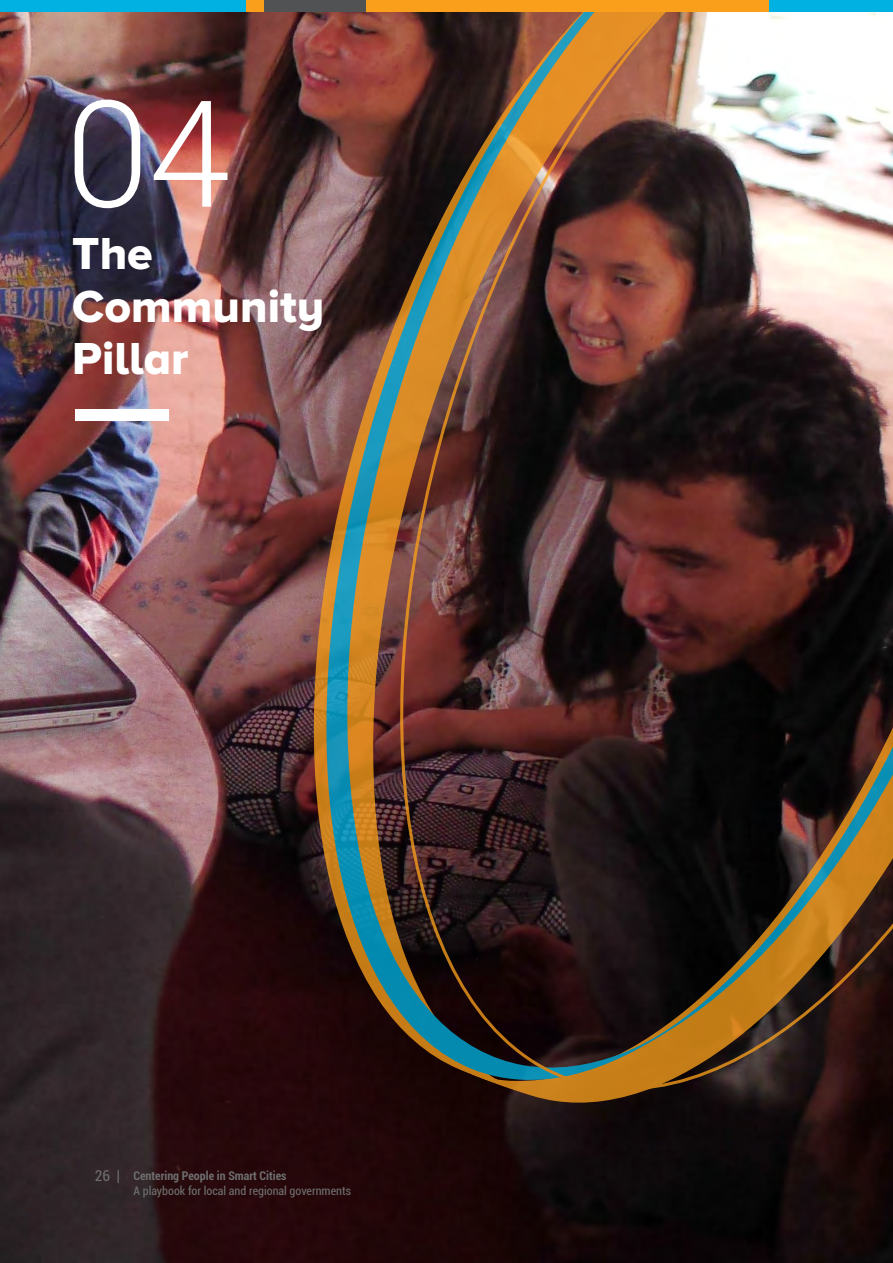
<style>
.page{position:relative;width:893px;height:1263px;background:#fff}
.page>*{position:absolute;margin:0;border:0;box-sizing:border-box;transform-origin:0 0}
.t1{font:300 148.5px "Roboto";color:#fff}
.t2{font:46.5px/52.5px "Proxima Nova A Extrabld";color:#fff}
.t3{font:condensed 12px/14.4px "Roboto";color:#6e6e6e}
.s1{font-size:15px}
.s2{font-weight:700}
</style>
<div class="page">
<img style="left:0;top:12px;width:893px;height:1251px">
<div style="left:75px;top:409px;width:93px;height:12px;background:#fff"></div>
<img style="left:314px;top:12px;width:37px;height:1091px">
<svg style="left:326px;top:12px;width:25px;height:1071px;background:#605b56"></svg>
<img style="left:351px;top:12px;width:542px;height:1123px">
<div style="left:0;top:0;width:893px;height:12px;background:#f99f1c"></div>
<div style="left:0;top:0;width:246px;height:12px;background:#00b1e1"></div>
<div style="left:264px;top:0;width:101px;height:12px;background:#515254"></div>
<div style="left:769px;top:0;width:124px;height:12px;background:#00b1e1"></div>
<h1 class="t1" style="left:66px;top:51px;width:166px">04</h1>
<h2 class="t2" style="left:72px;top:226px;width:254px">The<br>Community<br>Pillar</h2>
<p class="t3" style="left:134px;top:1168px;width:219px;text-indent:-39px"><span class="s1">26 |</span> <span class="s2">Centering People in Smart Cities<br></span>A playbook for local and regional governments</p>
</div>
